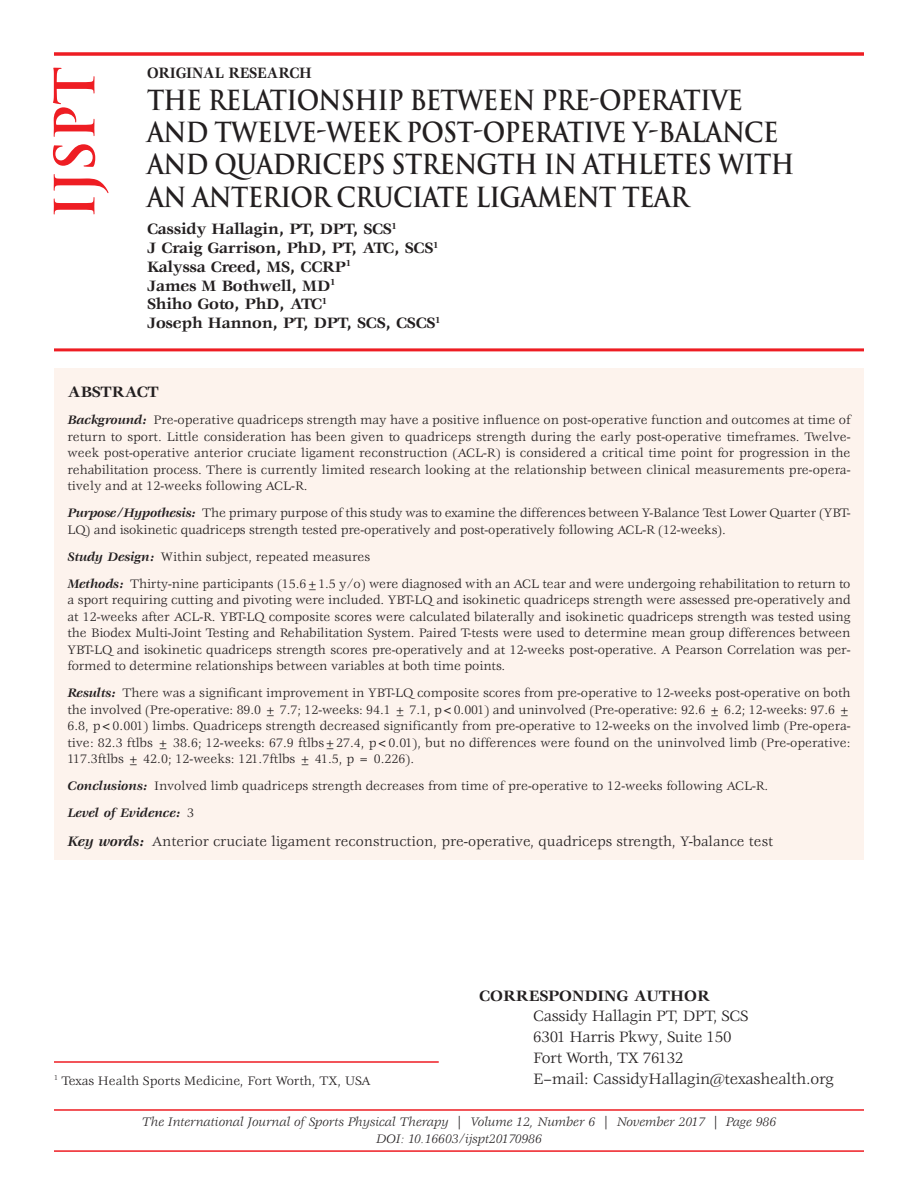
<style>
.page{position:relative;width:918px;height:1188px;background:#fff}
.page>*{position:absolute;margin:0;border:0;box-sizing:border-box;transform-origin:0 0}
.t1{font:700 54px "Trajan Pro";color:#ee1d23}
.t2{font:700 27px/32.2px "Trajan Pro";letter-spacing:-.025em;color:#231f20;scale:.9 1}
.t3{font:700 16.5px/18.8px "Veljovic Std";letter-spacing:-.01em;color:#231f20}
.t4{font:16.5px/21px "Veljovic Std";letter-spacing:-.02em;color:#231f20}
.t5{font:700 16.5px "Veljovic Std";letter-spacing:-.01em;color:#231f20;scale:.9 1}
.t6{font:15px "Veljovic Std";color:#231f20}
.t7{font:13.5px/16.5px "Veljovic Std";letter-spacing:-.005em;color:#231f20;text-align:justify}
.t8{font:italic 13.5px/16.5px "Veljovic Std";color:#231f20;text-align:center}
.s1{font-weight:700;font-style:italic}
</style>
<div class="page">
<div style="left:54px;top:368px;width:810px;height:492px;background:#fdf3ed"></div>
<svg style="left:54px;top:52px;width:810px;height:4px;background:#ef383e"></svg>
<hr style="left:54px;top:1061px;width:385px;height:2px;background:#ee1d23">
<hr style="left:54px;top:348px;width:810px;height:3px;background:#ee1d23">
<hr style="left:54px;top:1109px;width:810px;height:2px;background:#ee1d23">
<hr style="left:54px;top:1150px;width:810px;height:2px;background:#ee1d23">
<h1 class="t1" style="left:44px;top:219px;width:154px;rotate:-90deg">IJSPT</h1>
<p class="t5" style="left:147px;top:66px;width:185px">ORIGINAL RESEARCH</p>
<h2 class="t2" style="left:147px;top:84px;width:721px">THE RELATIONSHIP BETWEEN PRE-OPERATIVE AND TWELVE-WEEK POST-OPERATIVE Y-BALANCE AND QUADRICEPS STRENGTH IN ATHLETES WITH AN ANTERIOR CRUCIATE LIGAMENT TEAR</h2>
<p class="t3" style="left:147px;top:221px;width:295px">Cassidy Hallagin, PT, DPT, SCS<sup>1<br></sup>J Craig Garrison, PhD, PT, ATC, SCS<sup>1<br></sup>Kalyssa Creed, MS, CCRP<sup>1<br></sup>James M Bothwell, MD<sup>1<br></sup>Shiho Goto, PhD, ATC<sup>1<br></sup>Joseph Hannon, PT, DPT, SCS, CSCS<sup>1</sup></p>
<p class="t3" style="left:68px;top:384px;width:93px">ABSTRACT</p>
<p class="t7" style="left:68px;top:412px;width:784px"><span class="s1">Background:</span> Pre-operative quadriceps strength may have a positive influence on post-operative function and outcomes at time of return to sport. Little consideration has been given to quadriceps strength during the early post-operative timeframes. Twelve&shy;week post-operative anterior cruciate ligament reconstruction (ACL-R) is considered a critical time point for progression in the rehabilitation process. There is currently limited research looking at the relationship between clinical measurements pre-opera&shy;tively and at 12-weeks following ACL-R.</p>
<p class="t7" style="left:68px;top:505px;width:784px"><span class="s1">Purpose/Hypothesis:</span> The primary purpose of this study was to examine the differences between Y-Balance Test Lower Quarter (YBT-<br>LQ) and isokinetic quadriceps strength tested pre-operatively and post-operatively following ACL-R (12-weeks).</p>
<p class="t7" style="left:68px;top:544px;width:785px;line-height:27px"><span class="s1">Study Design:</span> Within subject, repeated measures<br><span class="s1">Methods:</span> Thirty-nine participants (15.6±1.5 y/o) were diagnosed with an ACL tear and were undergoing rehabilitation to return to</p>
<p class="t7" style="left:68px;top:592px;width:785px">a sport requiring cutting and pivoting were included. YBT-LQ and isokinetic quadriceps strength were assessed pre-operatively and at 12-weeks after ACL-R. YBT-LQ composite scores were calculated bilaterally and isokinetic quadriceps strength was tested using the Biodex Multi-Joint Testing and Rehabilitation System. Paired T-tests were used to determine mean group differences between YBT-LQ and isokinetic quadriceps strength scores pre-operatively and at 12-weeks post-operative. A Pearson Correlation was per&shy;formed to determine relationships between variables at both time points.</p>
<p class="t7" style="left:68px;top:685px;width:785px"><span class="s1">Results:</span> There was a significant improvement in YBT-LQ composite scores from pre-operative to 12-weeks post-operative on both the involved (Pre-operative: 89.0 ± 7.7; 12-weeks: 94.1 ± 7.1, p&lt;0.001) and uninvolved (Pre-operative: 92.6 ± 6.2; 12-weeks: 97.6 ± 6.8, p&lt;0.001) limbs. Quadriceps strength decreased significantly from pre-operative to 12-weeks on the involved limb (Pre-opera&shy;tive: 82.3 ftlbs ± 38.6; 12-weeks: 67.9 ftlbs±27.4, p&lt;0.01), but no differences were found on the uninvolved limb (Pre-operative:<br>117.3ftlbs ± 42.0; 12-weeks: 121.7ftlbs ± 41.5, p = 0.226).</p>
<p class="t7" style="left:68px;top:773px;width:702px;line-height:27px"><span class="s1">Conclusions:</span> Involved limb quadriceps strength decreases from time of pre-operative to 12-weeks following ACL-R.<br><span class="s1">Level of Evidence:</span> 3</p>
<p class="t6" style="left:68px;top:836px;width:707px"><span class="s1">Key words:</span> Anterior cruciate ligament reconstruction, pre-operative, quadriceps strength, Y-balance test</p>
<p class="t3" style="left:479px;top:987px;width:232px">CORRESPONDING AUTHOR</p>
<p class="t4" style="left:533px;top:1007px;width:302px">Cassidy Hallagin PT, DPT, SCS<br>6301 Harris Pkwy, Suite 150<br>Fort Worth, TX 76132<br>E–mail: CassidyHallagin@texashealth.org</p>
<p class="t8" style="left:142px;top:1115px;width:636px">The International Journal of Sports Physical Therapy | Volume 12, Number 6 | November 2017 | Page 986<br>DOI: 10.16603/ijspt20170986</p>
<p class="t7" style="left:54px;top:1073px;width:318px"><sup>1</sup> Texas Health Sports Medicine, Fort Worth, TX, USA</p>
</div>
